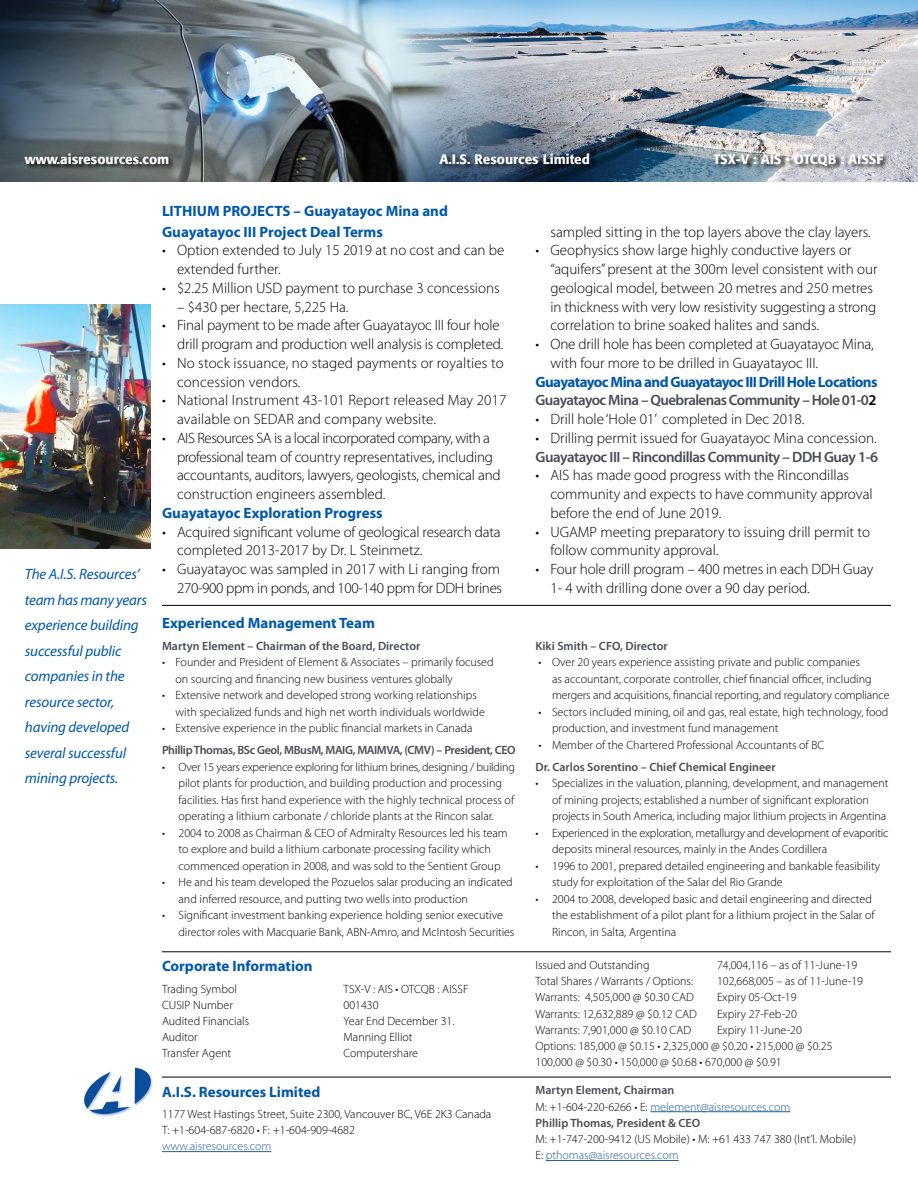
<style>
.page{position:relative;width:918px;height:1188px;background:#fff}
.page>*{position:absolute;margin:0;border:0;box-sizing:border-box;transform-origin:0 0}
.t1{font:300 15px/18.8px "Myriad Pro";color:#000}
.t2{font:700 15px/20.2px "Myriad Pro";color:#0058a9}
.t3{font:italic 15px/25.5px "Myriad Pro";letter-spacing:-.01em;color:#0058a9}
.t4{font:700 15px/18.8px "Myriad Pro";letter-spacing:-.04em;color:#0058a9}
.t5{font:600 15px "Myriad Pro";letter-spacing:-.03em;color:#474c55}
.t6{font:500 13.5px "Formata";color:#fff}
.t7{font:300 12px/16.5px "Myriad Pro";color:#000}
.t8{font:600 12px/16.2px "Myriad Pro";color:#474c55}
.t9{font:300 12px/16.5px "Myriad Pro";letter-spacing:-.02em;color:#000}
.t10{font:600 12px "Myriad Pro";letter-spacing:-.03em;color:#474c55}
.t11{font:300 12px "Myriad Pro";color:#215e9e}
.s1{font-weight:600;color:#474c55}
.s2{font-weight:600;color:#000}
.s3{font-weight:300;color:#000}
.s4{font-weight:300;color:#215e9e}
.s5{color:#215e9e}
</style>
<div class="page">
<img style="left:0;top:0;width:918px;height:181px">
<div style="left:25px;top:153px;width:865px;height:19px;background:#000;opacity:.75"></div>
<hr style="left:162px;top:952px;width:729px;height:1px;background:#000">
<hr style="left:162px;top:1151px;width:109px;height:1px;background:#215e9e">
<img style="left:84px;top:1067px;width:69px;height:50px">
<hr style="left:650px;top:1111px;width:140px;height:1px;background:#215e9e">
<hr style="left:546px;top:1160px;width:133px;height:1px;background:#215e9e">
<img style="left:0;top:305px;width:150px;height:244px">
<hr style="left:162px;top:1077px;width:729px;height:1px;background:#000">
<hr style="left:162px;top:605px;width:729px;height:1px;background:#000">
<p class="t6" style="left:25px;top:151px;width:146px">www.aisresources.com</p>
<p class="t6" style="left:440px;top:151px;width:152px">A.I.S. Resources Limited</p>
<p class="t6" style="left:713px;top:151px;width:171px">TSX-V : AIS • OTCQB : AISSF</p>
<p class="t3" style="left:25px;top:561px;width:124px">The A.I.S. Resources’ team has many years experience building successful public companies in the resource sector, having developed several successful mining projects.</p>
<p class="t2" style="left:162px;top:201px;width:288px">LITHIUM PROJECTS – Guayatayoc Mina and<br>Guayatayoc III Project Deal Terms</p>
<p class="t1" style="left:177px;top:241px;width:329px;text-indent:-15px">• Option extended to July 15 2019 at no cost and can be extended further.</p>
<p class="t1" style="left:162px;top:279px;width:339px">• $2.25 Million USD payment to purchase 3 concessions</p>
<p class="t1" style="left:177px;top:298px;width:173px">– $430 per hectare, 5,225 Ha.</p>
<p class="t1" style="left:162px;top:316px;width:343px;text-align:right">• Final payment to be made after Guayatayoc III four hole drill program and production well analysis is completed.</p>
<p class="t1" style="left:177px;top:354px;width:328px;text-indent:-15px">• No stock issuance, no staged payments or royalties to concession vendors.</p>
<p class="t1" style="left:177px;top:391px;width:331px;text-indent:-15px">• National Instrument 43-101 Report released May 2017 available on SEDAR and company website.</p>
<p class="t1" style="left:177px;top:429px;width:325px;text-indent:-15px">• AIS Resources SA is a local incorporated company, with a professional team of country representatives, including accountants, auditors, lawyers, geologists, chemical and construction engineers assembled.</p>
<p class="t2" style="left:162px;top:502px;width:222px">Guayatayoc Exploration Progress</p>
<p class="t1" style="left:177px;top:523px;width:325px;text-indent:-15px">• Acquired significant volume of geological research data completed 2013-2017 by Dr. L Steinmetz.</p>
<p class="t1" style="left:162px;top:560px;width:342px;text-align:right">• Guayatayoc was sampled in 2017 with Li ranging from<br>270-900 ppm in ponds, and 100-140 ppm for DDH brines</p>
<p class="t2" style="left:162px;top:612px;width:215px">Experienced Management Team</p>
<p class="t8" style="left:162px;top:637px;width:260px">Martyn Element – Chairman of the Board, Director</p>
<p class="t7" style="left:176px;top:654px;width:320px;text-indent:-14px">• Founder and President of Element &amp; Associates – primarily focused on sourcing and financing new business ventures globally</p>
<p class="t7" style="left:176px;top:687px;width:311px;text-indent:-14px">• Extensive network and developed strong working relationships with specialized funds and high net worth individuals worldwide</p>
<p class="t7" style="left:162px;top:720px;width:312px">• Extensive experience in the public financial markets in Canada</p>
<p class="t10" style="left:162px;top:743px;width:355px">Phillip Thomas, BSc Geol, MBusM, MAIG, MAIMVA, (CMV) – President, CEO</p>
<p class="t7" style="left:178px;top:759px;width:338px;text-indent:-16px">• Over 15 years experience exploring for lithium brines, designing / building pilot plants for production, and building production and processing facilities. Has first hand experience with the highly technical process of operating a lithium carbonate / chloride plants at the Rincon salar.</p>
<p class="t7" style="left:178px;top:825px;width:331px;text-indent:-16px">• 2004 to 2008 as Chairman &amp; CEO of Admiralty Resources led his team to explore and build a lithium carbonate processing facility which commenced operation in 2008, and was sold to the Sentient Group</p>
<p class="t7" style="left:178px;top:874px;width:336px;text-indent:-16px">• He and his team developed the Pozuelos salar producing an indicated and inferred resource, and putting two wells into production</p>
<p class="t7" style="left:178px;top:907px;width:337px;text-indent:-16px">• Significant investment banking experience holding senior executive director roles with Macquarie Bank, ABN-Amro, and McIntosh Securities</p>
<p class="t2" style="left:162px;top:956px;width:152px">Corporate Information</p>
<p class="t7" style="left:162px;top:981px;width:76px">Trading Symbol</p>
<p class="t7" style="left:344px;top:981px;width:127px">TSX-V : AIS • OTCQB : AISSF</p>
<p class="t7" style="left:162px;top:997px;width:72px">CUSIP Number</p>
<p class="t7" style="left:344px;top:997px;width:37px">001430</p>
<p class="t7" style="left:162px;top:1013px;width:89px">Audited Financials</p>
<p class="t7" style="left:344px;top:1013px;width:113px">Year End December 31.</p>
<p class="t7" style="left:162px;top:1029px;width:37px">Auditor</p>
<p class="t7" style="left:344px;top:1029px;width:71px">Manning Elliot</p>
<p class="t7" style="left:162px;top:1045px;width:71px">Transfer Agent</p>
<p class="t7" style="left:344px;top:1045px;width:76px">Computershare</p>
<p class="t2" style="left:162px;top:1081px;width:160px">A.I.S. Resources Limited</p>
<p class="t7" style="left:162px;top:1106px;width:331px">1177 West Hastings Street, Suite 2300, Vancouver BC, V6E 2K3 Canada<br>T: +1-604-687-6820 • F: +1-604-909-4682</p>
<p class="t11" style="left:162px;top:1140px;width:111px">www.aisresources.com</p>
<p class="t1" style="left:550px;top:223px;width:322px">sampled sitting in the top layers above the clay layers.</p>
<p class="t1" style="left:550px;top:241px;width:329px;text-indent:-15px">• Geophysics show large highly conductive layers or “aquifers” present at the 300m level consistent with our geological model, between 20 metres and 250 metres in thickness with very low resistivity suggesting a strong correlation to brine soaked halites and sands.</p>
<p class="t1" style="left:550px;top:335px;width:325px;text-indent:-15px">• One drill hole has been completed at Guayatayoc Mina, with four more to be drilled in Guayatayoc III.</p>
<p class="t4" style="left:536px;top:372px;width:344px">Guayatayoc Mina and Guayatayoc III Drill Hole Locations<br><span class="s1">Guayatayoc Mina – Quebralenas Community – Hole 01-0</span><span class="s2">2</span></p>
<p class="t1" style="left:536px;top:410px;width:270px">• Drill hole ‘Hole 01’ completed in Dec 2018.</p>
<p class="t1" style="left:536px;top:429px;width:343px">• Drilling permit issued for Guayatayoc Mina concession.</p>
<p class="t5" style="left:536px;top:447px;width:344px">Guayatayoc III – Rincondillas Community – DDH Guay 1-6</p>
<p class="t1" style="left:550px;top:466px;width:324px;text-indent:-15px">• AIS has made good progress with the Rincondillas community and expects to have community approval before the end of June 2019.</p>
<p class="t1" style="left:550px;top:523px;width:321px;text-indent:-15px">• UGAMP meeting preparatory to issuing drill permit to follow community approval.</p>
<p class="t1" style="left:550px;top:560px;width:324px;text-indent:-15px">• Four hole drill program – 400 metres in each DDH Guay<br>1- 4 with drilling done over a 90 day period.</p>
<p class="t8" style="left:536px;top:637px;width:134px">Kiki Smith – CFO, Director</p>
<p class="t7" style="left:552px;top:654px;width:339px;text-indent:-14px">• Over 20 years experience assisting private and public companies<br>as accountant, corporate controller, chief financial officer, including mergers and acquisitions, financial reporting, and regulatory compliance</p>
<p class="t7" style="left:552px;top:704px;width:338px;text-indent:-14px">• Sectors included mining, oil and gas, real estate, high technology, food production, and investment fund management</p>
<p class="t7" style="left:538px;top:737px;width:287px">• Member of the Chartered Professional Accountants of BC</p>
<p class="t8" style="left:536px;top:758px;width:242px">Dr. Carlos Sorentino – Chief Chemical Engineer</p>
<p class="t7" style="left:552px;top:775px;width:338px;text-indent:-16px">• Specializes in the valuation, planning, development, and management of mining projects; established a number of significant exploration projects in South America, including major lithium projects in Argentina</p>
<p class="t9" style="left:552px;top:825px;width:338px;text-indent:-16px">• Experienced in the exploration, metallurgy and development of evaporitic deposits mineral resources, mainly in the Andes Cordillera</p>
<p class="t7" style="left:552px;top:858px;width:330px;text-indent:-16px">• 1996 to 2001, prepared detailed engineering and bankable feasibility study for exploitation of the Salar del Rio Grande</p>
<p class="t7" style="left:552px;top:891px;width:324px;text-indent:-16px">• 2004 to 2008, developed basic and detail engineering and directed the establishment of a pilot plant for a lithium project in the Salar of<br>Rincon, in Salta, Argentina</p>
<p class="t7" style="left:536px;top:957px;width:116px">Issued and Outstanding</p>
<p class="t7" style="left:717px;top:957px;width:142px">74,004,116 – as of 11-June-19</p>
<p class="t7" style="left:536px;top:973px;width:159px">Total Shares / Warrants / Options:</p>
<p class="t7" style="left:717px;top:973px;width:148px">102,668,005 – as of 11-June-19</p>
<p class="t7" style="left:536px;top:989px;width:160px">Warrants: 4,505,000 @ $0.30 CAD</p>
<p class="t7" style="left:717px;top:989px;width:81px">Expiry 05-Oct-19</p>
<p class="t7" style="left:536px;top:1005px;width:163px">Warrants: 12,632,889 @ $0.12 CAD</p>
<p class="t7" style="left:717px;top:1005px;width:82px">Expiry 27-Feb-20</p>
<p class="t7" style="left:536px;top:1022px;width:157px">Warrants: 7,901,000 @ $0.10 CAD</p>
<p class="t7" style="left:536px;top:1022px;width:299px;text-indent:182px">Expiry 11-June-20<br>Options: 185,000 @ $0.15 • 2,325,000 @ $0.20 • 215,000 @ $0.25<br>100,000 @ $0.30 • 150,000 @ $0.68 • 670,000 @ $0.91</p>
<p class="t8" style="left:536px;top:1082px;width:256px">Martyn Element, Chairman<br><span class="s3">M: +1-604-220-6266 • E:</span> <span class="s4">melement@aisresources.com<br></span>Phillip Thomas, President &amp; CEO</p>
<p class="t7" style="left:536px;top:1131px;width:322px">M: +1-747-200-9412 (US Mobile) • M: +61 433 747 380 (Int’l. Mobile)<br>E: <span class="s5">pthomas@aisresources.com</span></p>
</div>
